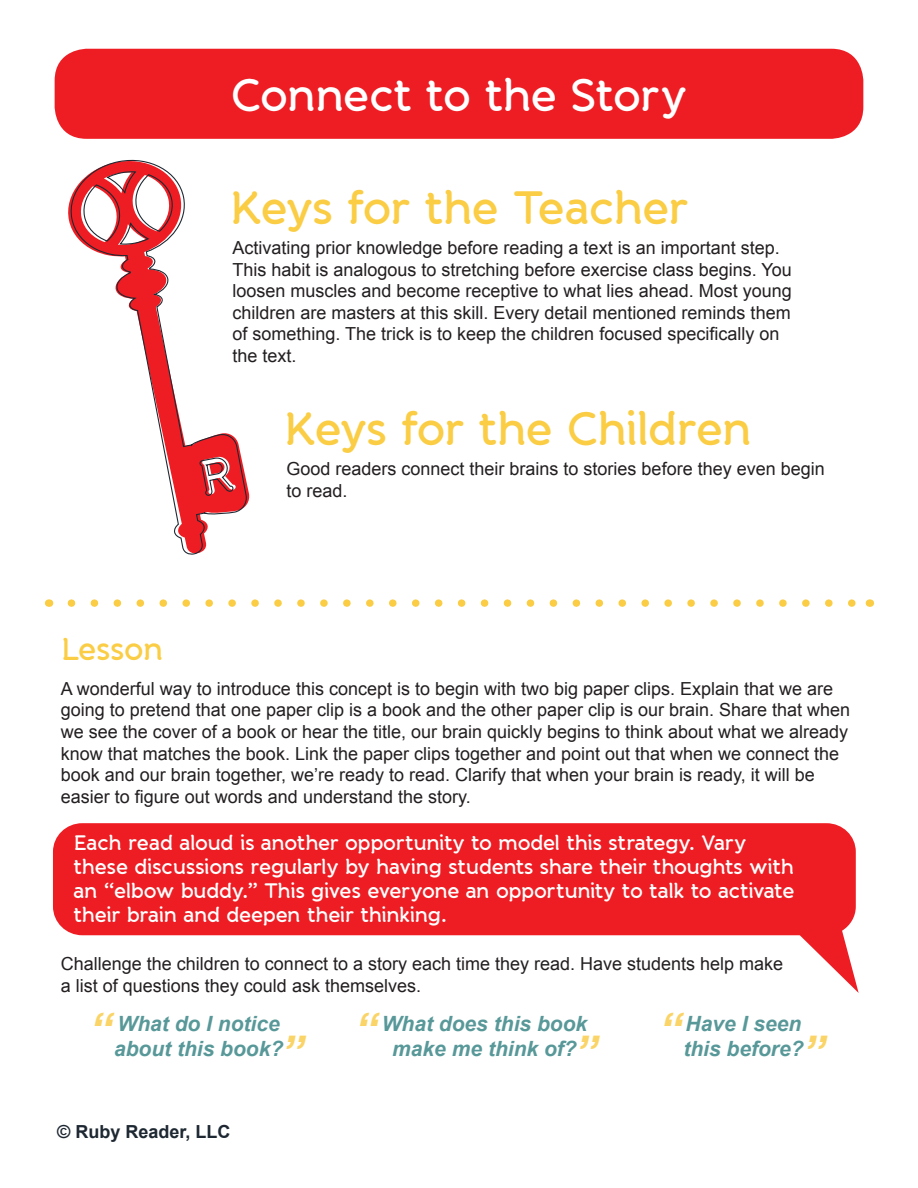
<style>
.page{position:relative;width:918px;height:1188px;background:#fff}
.page>*{position:absolute;margin:0;border:0;box-sizing:border-box;transform-origin:0 0}
.t1{font:600 46.8px "Banda";letter-spacing:-.02em;color:#facd45}
.t2{font:600 45.45px "Banda";letter-spacing:-.02em;color:#fff}
.t3{font:italic 700 45px "Arial";color:#fad466}
.t4{font:600 31.8px "Banda";letter-spacing:-.01em;color:#facd45}
.t5{font:600 21px/24px "Banda";letter-spacing:-.02em;color:#fff}
.t6{font:italic 700 21px/25.2px "Arial";color:#589899}
.t7{font:18px/21.6px "Arial";color:#231f20}
.t8{font:700 18px "Arial";color:#1e2832}
</style>
<div class="page">
<div style="left:55px;top:49px;width:808px;height:90px;background:#ee1d23;border-radius:32px"></div>
<svg style="left:69px;top:159px;width:179px;height:396px"></svg>
<svg style="left:71px;top:599px;width:785px;height:8px"></svg>
<svg style="left:53px;top:823px;width:806px;height:170px;fill:#ee1d23"></svg>
<p class="t2" style="left:231px;top:67px;width:458px">Connect to the Story</p>
<p class="t1" style="left:230px;top:179px;width:460px">Keys for the Teacher</p>
<p class="t7" style="left:232px;top:237px;width:561px">Activating prior knowledge before reading a text is an important step.<br>This habit is analogous to stretching before exercise class begins. You loosen muscles and become receptive to what lies ahead. Most young children are masters at this skill. Every detail mentioned reminds them of something. The trick is to keep the children focused specifically on the text.</p>
<p class="t1" style="left:284px;top:400px;width:470px">Keys for the Children</p>
<p class="t7" style="left:286px;top:458px;width:540px">Good readers connect their brains to stories before they even begin to read.</p>
<p class="t4" style="left:61px;top:630px;width:104px">Lesson</p>
<p class="t7" style="left:61px;top:678px;width:791px">A wonderful way to introduce this concept is to begin with two big paper clips. Explain that we are going to pretend that one paper clip is a book and the other paper clip is our brain. Share that when we see the cover of a book or hear the title, our brain quickly begins to think about what we already know that matches the book. Link the paper clips together and point out that when we connect the book and our brain together, we’re ready to read. Clarify that when your brain is ready, it will be easier to figure out words and understand the story.</p>
<p class="t5" style="left:73px;top:831px;width:722px">Each read aloud is another opportunity to model this strategy. Vary these discussions regularly by having students share their thoughts with an “elbow buddy.” This gives everyone an opportunity to talk to activate their brain and deepen their thinking.</p>
<p class="t7" style="left:61px;top:953px;width:724px">Challenge the children to connect to a story each time they read. Have students help make a list of questions they could ask themselves.</p>
<p class="t3" style="left:89px;top:1000px;width:24px">“</p>
<p class="t6" style="left:114px;top:1011px;width:171px">What do I notice about this book?</p>
<p class="t3" style="left:281px;top:1022px;width:24px">”</p>
<p class="t3" style="left:355px;top:1000px;width:24px">“</p>
<p class="t6" style="left:382px;top:1011px;width:207px;text-align:center">What does this book make me think of?</p>
<p class="t3" style="left:575px;top:1022px;width:24px">”</p>
<p class="t3" style="left:659px;top:1000px;width:24px">“</p>
<p class="t6" style="left:683px;top:1011px;width:122px">Have I seen this before?</p>
<p class="t3" style="left:802px;top:1022px;width:24px">”</p>
<p class="t8" style="left:57px;top:1120px;width:175px">© Ruby Reader, LLC</p>
</div>
